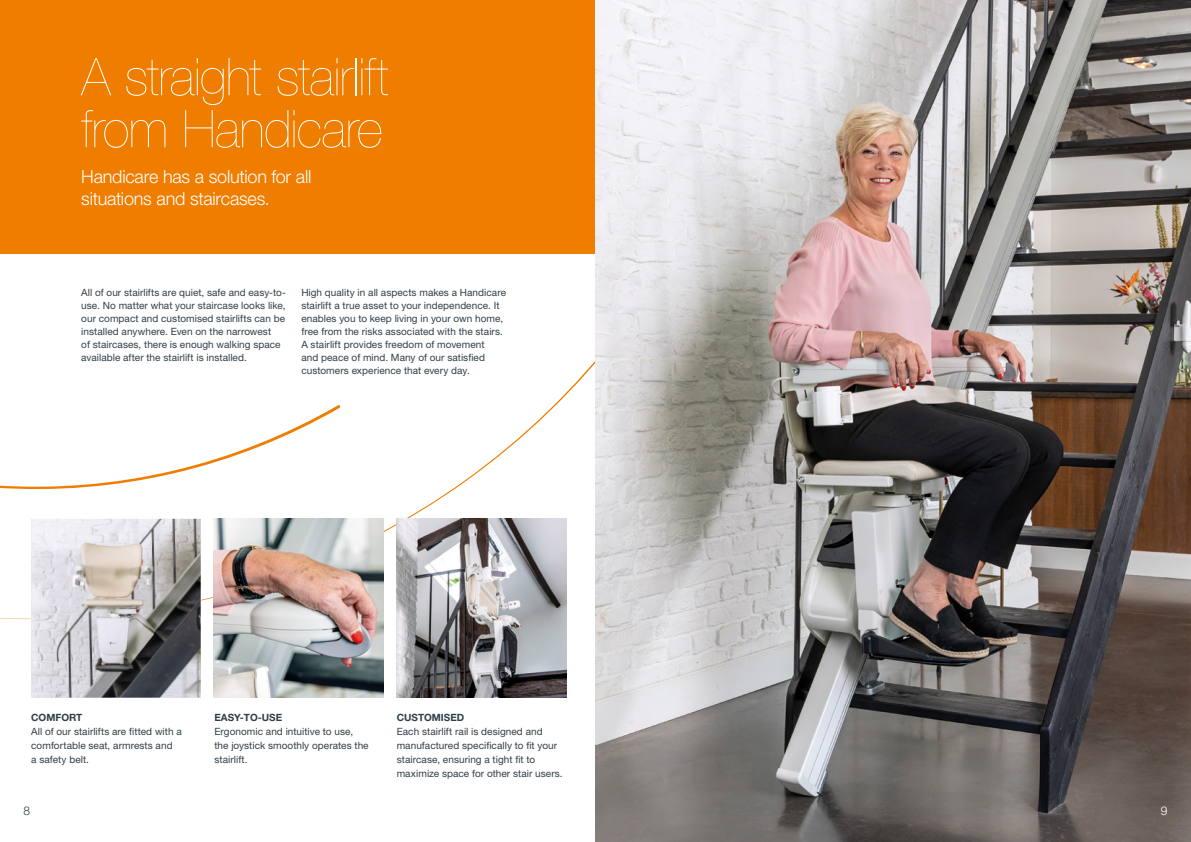
<style>
.page{position:relative;width:1191px;height:842px;background:#fff}
.page>*{position:absolute;margin:0;border:0;box-sizing:border-box;transform-origin:0 0}
.t1{font:200 52px/52px "Helvetica Neue LT Std";letter-spacing:-.015em;color:#fff}
.t2{font:300 18px/22px "Helvetica Neue LT Std";letter-spacing:-.015em;color:#fff}
.t3{font:300 12px "Helvetica Neue LT Std";color:#303e47}
.t4{font:300 12px "Helvetica Neue LT Std";color:#fff}
.t5{font:10px/13px "Helvetica Neue LT Std";letter-spacing:.005em;color:#303e47}
.t6{font:700 10px "Helvetica Neue LT Std";color:#303e47}
</style>
<div class="page">
<svg style="left:0;top:0;width:595px;height:619px"></svg>
<div style="left:0;top:0;width:226px;height:252px;background:#ef7d00"></div>
<img style="left:595px;top:0;width:596px;height:842px">
<img style="left:31px;top:519px;width:170px;height:179px">
<img style="left:396px;top:519px;width:171px;height:179px">
<img style="left:214px;top:519px;width:169px;height:179px">
<h1 class="t1" style="left:81px;top:51px;width:309px">A straight stairlift from Handicare</h1>
<h2 class="t2" style="left:81px;top:165px;width:232px">Handicare has a solution for all situations and staircases.</h2>
<p class="t5" style="left:81px;top:286px;width:206px">All of our stairlifts are quiet, safe and easy-to&shy;use. No matter what your staircase looks like, our compact and customised stairlifts can be installed anywhere. Even on the narrowest<br>of staircases, there is enough walking space available after the stairlift is installed.</p>
<p class="t5" style="left:301px;top:286px;width:206px">High quality in all aspects makes a Handicare stairlift a true asset to your independence. It enables you to keep living in your own home, free from the risks associated with the stairs.<br>A stairlift provides freedom of movement<br>and peace of mind. Many of our satisfied customers experience that every day.</p>
<p class="t6" style="left:31px;top:712px;width:53px">COMFORT</p>
<p class="t5" style="left:31px;top:725px;width:152px;line-height:14px">All of our stairlifts are fitted with a comfortable seat, armrests and<br>a safety belt.</p>
<p class="t6" style="left:214px;top:712px;width:69px">EASY-TO-USE</p>
<p class="t5" style="left:214px;top:725px;width:156px;line-height:14px">Ergonomic and intuitive to use, the joystick smoothly operates the stairlift.</p>
<p class="t6" style="left:397px;top:712px;width:69px">CUSTOMISED</p>
<p class="t5" style="left:397px;top:725px;width:167px;line-height:14px">Each stairlift rail is designed and manufactured specifically to fit your staircase, ensuring a tight fit to maximize space for other stair users.</p>
<p class="t3" style="left:24px;top:803px;width:8px">8</p>
<p class="t4" style="left:1160px;top:803px;width:8px">9</p>
</div>
